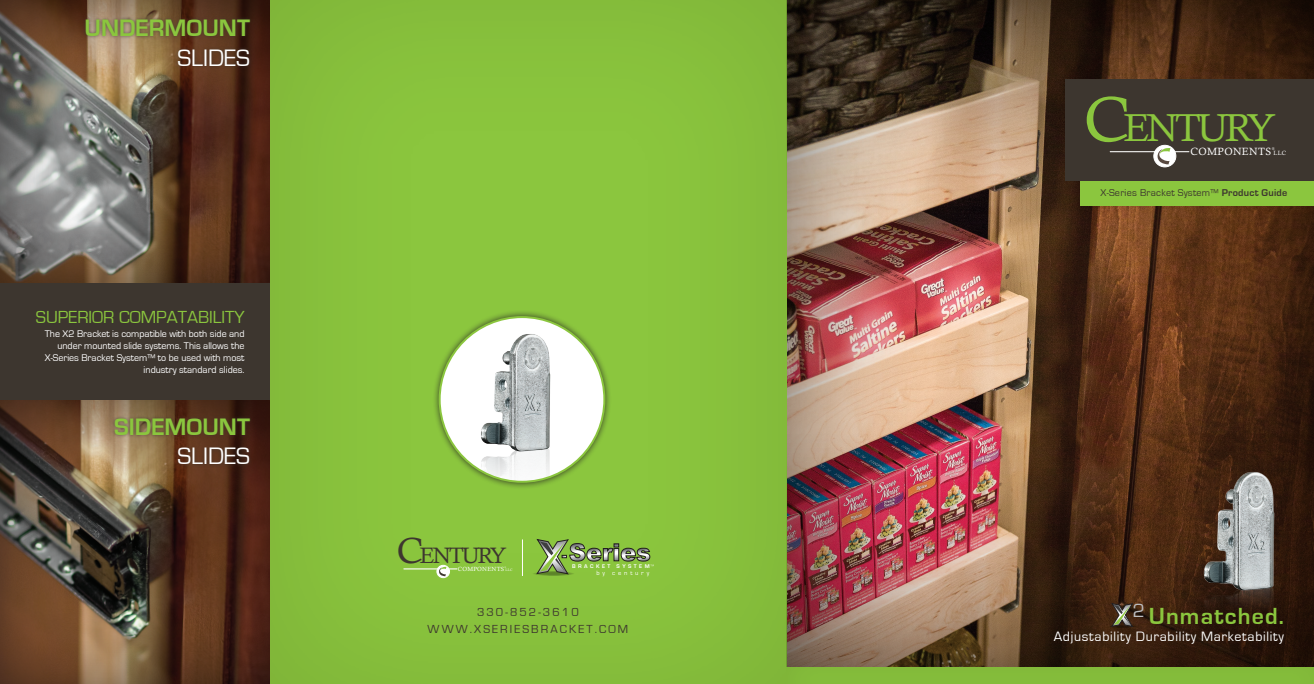
<style>
.page{position:relative;width:1314px;height:684px;background:#fff}
.page>*{position:absolute;margin:0;border:0;box-sizing:border-box;transform-origin:0 0}
.t1{font:39px "Calisto";letter-spacing:-.085em;color:#8bc63e}
.t2{font:700 24.5px "Eurostile";color:#8bc63e}
.t3{font:24.5px "Eurostile";color:#fff}
.t4{font:700 24px "Eurostile";letter-spacing:.05em;color:#8bc63e}
.t5{font:22.3px "Calisto";letter-spacing:-.085em;color:#3d362f}
.t6{font:19.8px "Eurostile";color:#bcbdc0}
.t7{font:18px "Eurostile";color:#8bc63e}
.t8{font:14px "Eurostile";letter-spacing:.05em;color:#fff}
.t9{font:12px "Eurostile";letter-spacing:.175em;color:#3d362f}
.t10{font:10.5px "Calisto";letter-spacing:.035em;color:#fff}
.t11{font:10.2px "Eurostile";letter-spacing:.025em;color:#3d362f}
.t12{font:10px/12px "Eurostile";color:#fff;text-align:right}
.t13{font:6.4px "Eurostile";letter-spacing:.44em;color:#fff}
.t14{font:6px "Calisto";letter-spacing:.035em;color:#fff}
.t15{font:700 5.5px "Eurostile";letter-spacing:.44em;color:#fff}
.t16{font:4.1px "Calisto";color:#fff}
.t17{font:2.3px "Calisto";color:#fff}
.s1{font-size:36.3px}
.s2{font-size:3.5px}
.s3{font-size:63.4px}
.s4{font-size:6.1px}
.s5{font-weight:700}
</style>
<div class="page">
<img style="left:787px;top:217px;width:527px;height:213px">
<div style="left:269px;top:0;width:518px;height:684px;background:#88c23c"></div>
<hr style="left:404px;top:569px;width:53px;height:1px;background:#fff">
<div style="left:437px;top:565px;width:13px;height:13px;background:#fff;border-radius:50%"></div>
<div style="left:437px;top:565px;width:13px;height:13px;border:1px solid #fff;border-radius:50%"></div>
<svg style="left:439px;top:567px;width:7px;height:9px"></svg>
<svg style="left:787px;top:0;width:527px;height:217px;background:#654f3c"></svg>
<div style="left:1080px;top:176px;width:234px;height:30px;background:#8bc63e"></div>
<div style="left:1065px;top:80px;width:249px;height:101px;background:#3d362f"></div>
<hr style="left:1110px;top:151px;width:79px;height:1px;background:#fff">
<div style="left:1154px;top:145px;width:22px;height:22px;background:#fff;border-radius:50%"></div>
<div style="left:1153px;top:145px;width:23px;height:22px;border:1px solid #fff;border-radius:50%"></div>
<svg style="left:1157px;top:148px;width:13px;height:16px"></svg>
<svg style="left:532px;top:571px;width:43px;height:5px"></svg>
<svg style="left:536px;top:539px;width:118px;height:35px"></svg>
<hr style="left:522px;top:539px;width:1px;height:37px;background:#fff">
<div style="left:432px;top:310px;width:180px;height:179px;background:#231f20;opacity:.75"></div>
<div style="left:440px;top:317px;width:164px;height:165px;background:#fff;border-radius:50%"></div>
<img style="left:464px;top:317px;width:111px;height:165px">
<img style="left:787px;top:430px;width:527px;height:235px">
<img style="left:1188px;top:449px;width:110px;height:175px">
<div style="left:785px;top:665px;width:529px;height:19px;background:#84bc3a"></div>
<div style="left:0;top:398px;width:271px;height:286px;background:#231f20;opacity:.75"></div>
<div style="left:0;top:0;width:271px;height:287px;background:#231f20;opacity:.75"></div>
<div style="left:0;top:284px;width:270px;height:116px;background:#3d362f"></div>
<div style="left:82px;top:17px;width:171px;height:52px;background:#3d362f;opacity:.75"></div>
<div style="left:111px;top:415px;width:142px;height:53px;background:#3d362f;opacity:.75"></div>
<hr style="left:1109px;top:625px;width:28px;height:3px;background:#57585a;border-radius:50%">
<svg style="left:1111px;top:603px;width:22px;height:24px"></svg>
<h2 class="t2" style="left:85px;top:15px;width:167px">UNDERMOUNT</h2>
<h2 class="t3" style="left:177px;top:45px;width:74px">SLIDES</h2>
<h3 class="t7" style="left:36px;top:307px;width:210px">SUPERIOR COMPATABILITY</h3>
<p class="t12" style="left:45px;top:328px;width:201px">The X2 Bracket is compatible with both side and under mounted slide systems. This allows the X-Series Bracket System™ to be used with most industry standard slides.</p>
<h2 class="t2" style="left:114px;top:413px;width:137px">SIDEMOUNT</h2>
<h2 class="t3" style="left:177px;top:443px;width:74px">SLIDES</h2>
<h3 class="t5" style="left:397px;top:542px;width:111px"><span class="s1">C</span>ENTURY</h3>
<p class="t14" style="left:458px;top:565px;width:56px">COMPONENTS <span class="s2">LLC</span></p>
<p class="t17" style="left:504px;top:566px;width:3px">®</p>
<p class="t15" style="left:572px;top:563px;width:79px">BRACKET SYSTEM</p>
<p class="t13" style="left:597px;top:569px;width:54px">by century</p>
<p class="t9" style="left:477px;top:605px;width:103px">330-852-3610</p>
<p class="t9" style="left:428px;top:622px;width:202px">WWW.XSERIESBRACKET.COM</p>
<h1 class="t1" style="left:1084px;top:105px;width:193px"><span class="s3">C</span>ENTURY</h1>
<p class="t10" style="left:1190px;top:145px;width:97px">COMPONENTS <span class="s4">LLC</span></p>
<p class="t16" style="left:1272px;top:146px;width:5px">®</p>
<p class="t11" style="left:1101px;top:187px;width:188px">X-Series Bracket System™ <span class="s5">Product Guide</span></p>
<h3 class="t6" style="left:1133px;top:599px;width:14px">2</h3>
<h3 class="t4" style="left:1149px;top:603px;width:137px">Unmatched.</h3>
<h3 class="t8" style="left:1054px;top:629px;width:232px">Adjustability Durability Marketability</h3>
</div>
